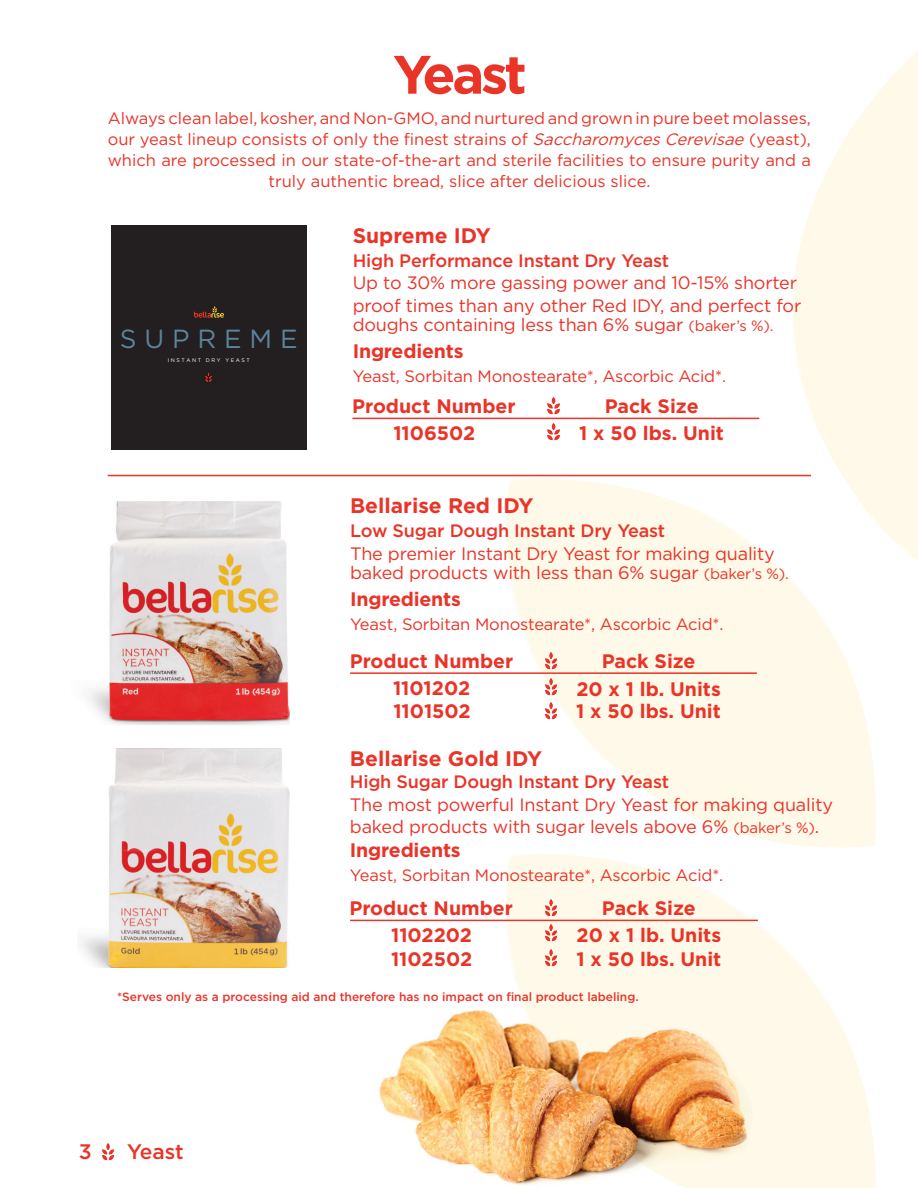
<style>
.page{position:relative;width:918px;height:1188px;background:#fff}
.page>*{position:absolute;margin:0;border:0;box-sizing:border-box;transform-origin:0 0}
.t1{font:700 54px "Gotham";letter-spacing:-.065em;color:#ea3428}
.t2{font:26.1px "Gotham";color:#5c849b}
.t3{font:700 21px "Gotham";color:#ea3428}
.t4{font:500 21px "Gotham";letter-spacing:-.005em;color:#ea3428}
.t5{font:700 19.5px/22.6px "Gotham";color:#ea3428}
.t6{font:700 19.5px "Gotham";color:#e83528}
.t7{font:18px/22.5px "Gotham";letter-spacing:-.01em;color:#ea3428}
.t8{font:500 18px "Gotham";letter-spacing:-.01em;color:#ea3428}
.t9{font:16.5px/21px "Gotham";color:#ea3428;text-align:center}
.t10{font:500 12px "Gotham";color:#ea3428}
.t11{font:5.25px "Gotham";color:#fff}
.s1{font-style:italic}
.s2{font-size:15px}
</style>
<div class="page">
<img style="left:485px;top:51px;width:433px;height:1137px">
<hr style="left:108px;top:475px;width:703px;height:1px;background:#ea3428">
<img style="left:102px;top:1143px;width:12px;height:17px">
<hr style="left:350px;top:920px;width:408px;height:1px;background:#ea3428">
<img style="left:544px;top:924px;width:14px;height:18px">
<img style="left:81px;top:748px;width:209px;height:220px">
<img style="left:544px;top:898px;width:14px;height:18px">
<img style="left:544px;top:948px;width:14px;height:18px">
<img style="left:379px;top:1001px;width:377px;height:187px">
<img style="left:89px;top:501px;width:201px;height:224px">
<hr style="left:350px;top:672px;width:407px;height:2px;background:#ea3428">
<img style="left:546px;top:651px;width:12px;height:18px">
<img style="left:544px;top:701px;width:14px;height:18px">
<img style="left:544px;top:678px;width:14px;height:18px">
<hr style="left:352px;top:418px;width:407px;height:1px;background:#ea3428">
<img style="left:547px;top:422px;width:13px;height:18px">
<img style="left:547px;top:396px;width:13px;height:18px">
<div style="left:111px;top:225px;width:195px;height:225px;background:#231f20"></div>
<svg style="left:194px;top:306px;width:30px;height:12px"></svg>
<svg style="left:205px;top:372px;width:7px;height:10px"></svg>
<h1 class="t1" style="left:393px;top:43px;width:135px">Yeast</h1>
<p class="t9" style="left:108px;top:107px;width:705px">Always clean label, kosher, and Non-GMO, and nurtured and grown in pure beet molasses, our yeast lineup consists of only the finest strains of <span class="s1">SaccharomycesCerevisae</span> (yeast), which are processed in our state-of-the-art and sterile facilities to ensure purity and a truly authentic bread, slice after delicious slice.</p>
<h2 class="t2" style="left:120px;top:322px;width:179px">S U P R E M E</h2>
<p class="t11" style="left:168px;top:357px;width:84px">I N S T A N T D R Y Y E A S T</p>
<p class="t3" style="left:353px;top:223px;width:140px">Supreme IDY</p>
<p class="t8" style="left:353px;top:250px;width:318px">High Performance Instant Dry Yeast</p>
<p class="t7" style="left:353px;top:271px;width:450px">Up to 30% more gassing power and 10-15% shorter proof times than any other Red IDY, and perfect for</p>
<p class="t7" style="left:353px;top:313px;width:422px">doughs containing less than 6% sugar <span class="s2">(baker’s %).</span></p>
<p class="t5" style="left:353px;top:339px;width:112px">Ingredients</p>
<p class="t9" style="left:353px;top:365px;width:375px">Yeast, Sorbitan Monostearate*, Ascorbic Acid*.</p>
<p class="t5" style="left:352px;top:395px;width:165px">Product Number</p>
<p class="t5" style="left:605px;top:395px;width:95px">Pack Size</p>
<p class="t5" style="left:393px;top:421px;width:84px">1106502</p>
<p class="t5" style="left:579px;top:421px;width:146px">1 x 50 lbs. Unit</p>
<p class="t3" style="left:350px;top:494px;width:185px">Bellarise Red IDY</p>
<p class="t8" style="left:350px;top:521px;width:317px">Low Sugar Dough Instant Dry Yeast</p>
<p class="t7" style="left:350px;top:543px;width:440px;line-height:19.5px">The premier Instant Dry Yeast for making quality baked products with less than 6% sugar <span class="s2">(baker’s %).</span></p>
<p class="t5" style="left:350px;top:588px;width:112px">Ingredients</p>
<p class="t9" style="left:350px;top:614px;width:375px">Yeast, Sorbitan Monostearate*, Ascorbic Acid*.</p>
<p class="t5" style="left:350px;top:649px;width:165px">Product Number</p>
<p class="t5" style="left:602px;top:649px;width:95px">Pack Size</p>
<p class="t5" style="left:393px;top:676px;width:79px">1101202<br>1101502</p>
<p class="t5" style="left:576px;top:677px;width:146px">20 x 1 lb. Units</p>
<p class="t5" style="left:576px;top:699px;width:146px">1 x 50 lbs. Unit</p>
<p class="t3" style="left:350px;top:746px;width:194px">Bellarise Gold IDY</p>
<p class="t8" style="left:350px;top:772px;width:321px">High Sugar Dough Instant Dry Yeast</p>
<p class="t7" style="left:350px;top:793px;width:485px">The most powerful Instant Dry Yeast for making quality baked products with sugar levels above 6% <span class="s2">(baker’s %)</span>.</p>
<p class="t5" style="left:350px;top:839px;width:112px">Ingredients</p>
<p class="t9" style="left:350px;top:865px;width:375px">Yeast, Sorbitan Monostearate*, Ascorbic Acid*.</p>
<p class="t5" style="left:349px;top:897px;width:165px">Product Number</p>
<p class="t5" style="left:602px;top:897px;width:95px">Pack Size</p>
<p class="t5" style="left:391px;top:923px;width:82px">1102202</p>
<p class="t5" style="left:577px;top:923px;width:146px">20 x 1 lb. Units</p>
<p class="t6" style="left:391px;top:947px;width:83px">1102502</p>
<p class="t5" style="left:577px;top:947px;width:146px">1 x 50 lbs. Unit</p>
<p class="t10" style="left:117px;top:990px;width:523px">*Serves only as a processing aid and therefore has no impact on final product labeling.</p>
<p class="t4" style="left:79px;top:1139px;width:14px">3</p>
<p class="t4" style="left:127px;top:1139px;width:58px">Yeast</p>
</div>
